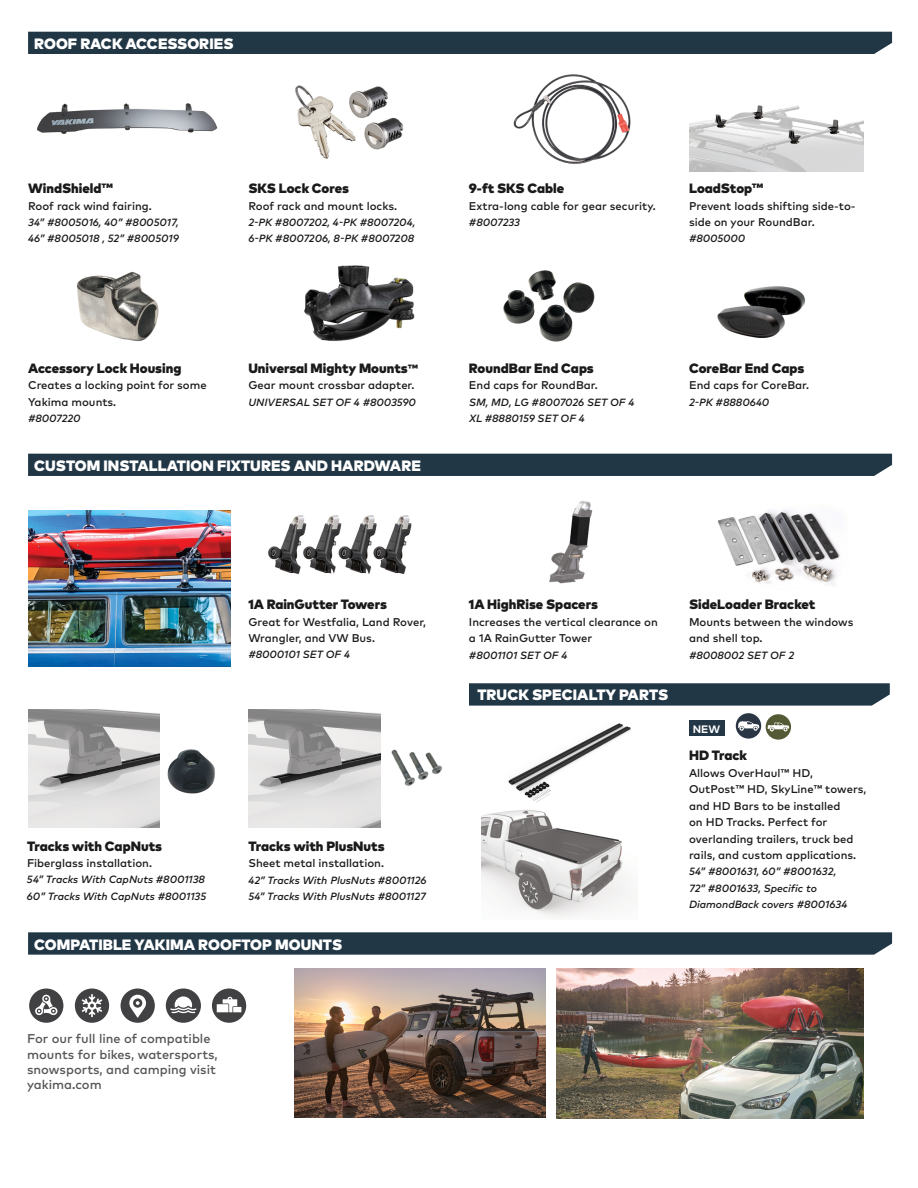
<style>
.page{position:relative;width:918px;height:1188px;background:#fff}
.page>*{position:absolute;margin:0;border:0;box-sizing:border-box;transform-origin:0 0}
.t1{font:900 15px "Mark OT";letter-spacing:.005em;color:#fff}
.t2{font:900 13.5px "Mark OT";color:#1a1a1a}
.t3{font:500 12.75px/15.3px "Mark OT";color:#565659}
.t4{font:500 11.25px/16.5px "Mark OT";color:#1a1a1a}
.t5{font:700 10.8px "Mark OT";color:#fff}
.t6{font:italic 500 10.5px/16.2px "Mark OT";color:#1a1a1a}
.s1{font-size:12px}
</style>
<div class="page">
<div style="left:28px;top:454px;width:864px;height:22px;background:#223746"></div>
<svg style="left:28px;top:932px;width:864px;height:23px;background:#293d4c"></svg>
<svg style="left:469px;top:683px;width:421px;height:23px;background:#2a3f4d"></svg>
<img style="left:37px;top:103px;width:181px;height:31px">
<img style="left:295px;top:85px;width:109px;height:74px">
<img style="left:717px;top:286px;width:89px;height:52px">
<img style="left:513px;top:74px;width:118px;height:90px">
<img style="left:689px;top:105px;width:175px;height:67px">
<img style="left:76px;top:271px;width:83px;height:70px">
<img style="left:503px;top:270px;width:92px;height:72px">
<img style="left:549px;top:500px;width:44px;height:84px">
<img style="left:304px;top:265px;width:111px;height:76px">
<img style="left:268px;top:515px;width:144px;height:59px">
<img style="left:717px;top:510px;width:123px;height:75px">
<img style="left:28px;top:710px;width:132px;height:117px">
<img style="left:248px;top:710px;width:132px;height:117px">
<img style="left:167px;top:749px;width:48px;height:45px">
<img style="left:391px;top:749px;width:51px;height:37px">
<svg style="left:736px;top:713px;width:55px;height:27px"></svg>
<div style="left:689px;top:720px;width:36px;height:16px;background:#243746"></div>
<div style="left:28px;top:32px;width:864px;height:22px;background:#223746"></div>
<img style="left:482px;top:812px;width:145px;height:105px">
<img style="left:503px;top:723px;width:128px;height:89px">
<img style="left:557px;top:969px;width:307px;height:150px">
<img style="left:294px;top:969px;width:252px;height:149px">
<svg style="left:29px;top:989px;width:34px;height:34px"></svg>
<svg style="left:166px;top:988px;width:35px;height:35px"></svg>
<svg style="left:75px;top:989px;width:34px;height:34px"></svg>
<svg style="left:212px;top:989px;width:34px;height:34px"></svg>
<svg style="left:121px;top:988px;width:34px;height:35px"></svg>
<img style="left:28px;top:511px;width:202px;height:155px">
<h1 class="t1" style="left:31px;top:32px;width:201px">ROOF RACK ACCESSORIES</h1>
<h1 class="t1" style="left:34px;top:34px;width:201px">ROOF RACK ACCESSORIES</h1>
<p class="t2" style="left:28px;top:179px;width:86px">WindShield™</p>
<p class="t4" style="left:28px;top:197px;width:125px">Roof rack wind fairing.</p>
<p class="t6" style="left:28px;top:214px;width:152px">34” #8005016, 40” #8005017,<br>46” #8005018 , 52” #8005019</p>
<p class="t2" style="left:248px;top:179px;width:102px">SKS Lock Cores</p>
<p class="t4" style="left:248px;top:197px;width:150px">Roof rack and mount locks.</p>
<p class="t6" style="left:248px;top:214px;width:169px">2-PK #8007202, 4-PK #8007204,<br>6-PK #8007206, 8-PK #8007208</p>
<p class="t2" style="left:28px;top:359px;width:155px">Accessory Lock Housing</p>
<p class="t4" style="left:28px;top:377px;width:180px">Creates a locking point for some<br>Yakima mounts.</p>
<p class="t6" style="left:28px;top:410px;width:54px">#8007220</p>
<p class="t2" style="left:248px;top:359px;width:171px">Universal Mighty Mounts<span class="s1">™</span></p>
<p class="t4" style="left:248px;top:377px;width:168px">Gear mount crossbar adapter.</p>
<p class="t6" style="left:248px;top:393px;width:169px">UNIVERSAL SET OF 4 #8003590</p>
<h1 class="t1" style="left:34px;top:456px;width:388px">CUSTOM INSTALLATION FIXTURES AND HARDWARE</h1>
<p class="t2" style="left:469px;top:179px;width:97px">9-ft SKS Cable</p>
<p class="t4" style="left:469px;top:197px;width:188px">Extra-long cable for gear security.</p>
<p class="t6" style="left:469px;top:214px;width:53px">#8007233</p>
<p class="t2" style="left:689px;top:179px;width:76px">LoadStop™</p>
<p class="t4" style="left:689px;top:197px;width:168px">Prevent loads shifting side-to&shy;side on your RoundBar.</p>
<p class="t6" style="left:689px;top:230px;width:58px">#8005000</p>
<p class="t2" style="left:469px;top:359px;width:126px">RoundBar End Caps</p>
<p class="t4" style="left:469px;top:377px;width:130px">End caps for RoundBar.</p>
<p class="t6" style="left:469px;top:393px;width:167px">SM, MD, LG #8007026 SET OF 4<br>XL #8880159 SET OF 4</p>
<p class="t2" style="left:689px;top:359px;width:117px">CoreBar End Caps</p>
<p class="t4" style="left:689px;top:377px;width:122px">End caps for CoreBar.</p>
<p class="t6" style="left:689px;top:393px;width:82px">2-PK #8880640</p>
<p class="t2" style="left:248px;top:596px;width:140px">1A RainGutter Towers</p>
<p class="t4" style="left:248px;top:613px;width:179px">Great for Westfalia, Land Rover,<br>Wrangler, and VW Bus.</p>
<p class="t6" style="left:248px;top:646px;width:103px">#8000101 SET OF 4</p>
<p class="t2" style="left:27px;top:837px;width:137px">Tracks with CapNuts</p>
<p class="t4" style="left:27px;top:855px;width:127px">Fiberglass installation.</p>
<p class="t6" style="left:27px;top:871px;width:181px">54” Tracks With CapNuts #8001138<br>60” Tracks With CapNuts #8001135</p>
<p class="t2" style="left:248px;top:837px;width:138px">Tracks with PlusNuts</p>
<p class="t4" style="left:248px;top:855px;width:137px">Sheet metal installation.</p>
<p class="t6" style="left:248px;top:871px;width:180px">42” Tracks With PlusNuts #8001126<br>54” Tracks With PlusNuts #8001127</p>
<h1 class="t1" style="left:34px;top:935px;width:310px">COMPATIBLE YAKIMA ROOFTOP MOUNTS</h1>
<p class="t3" style="left:27px;top:1031px;width:192px">For our full line of compatible mounts for bikes, watersports, snowsports, and camping visit yakima.com</p>
<p class="t2" style="left:469px;top:596px;width:130px">1A HighRise Spacers</p>
<p class="t4" style="left:469px;top:613px;width:190px">Increases the vertical clearance on a 1A RainGutter Tower</p>
<p class="t6" style="left:469px;top:647px;width:100px">#8001101 SET OF 4</p>
<h1 class="t1" style="left:477px;top:685px;width:193px">TRUCK SPECIALTY PARTS</h1>
<p class="t2" style="left:689px;top:596px;width:128px">SideLoader Bracket</p>
<p class="t4" style="left:689px;top:613px;width:166px">Mounts between the windows and shell top.</p>
<p class="t6" style="left:689px;top:647px;width:107px">#8008002 SET OF 2</p>
<p class="t5" style="left:693px;top:722px;width:29px">NEW</p>
<p class="t2" style="left:689px;top:746px;width:60px">HD Track</p>
<p class="t4" style="left:689px;top:764px;width:179px">Allows OverHaul™ HD,<br>OutPost™ HD, SkyLine™ towers, and HD Bars to be installed<br>on HD Tracks. Perfect for overlanding trailers, truck bed rails, and custom applications.</p>
<p class="t6" style="left:689px;top:863px;width:160px">54” #8001631, 60” #8001632,<br>72” #8001633, Specific to<br>DiamondBack covers #8001634</p>
</div>
